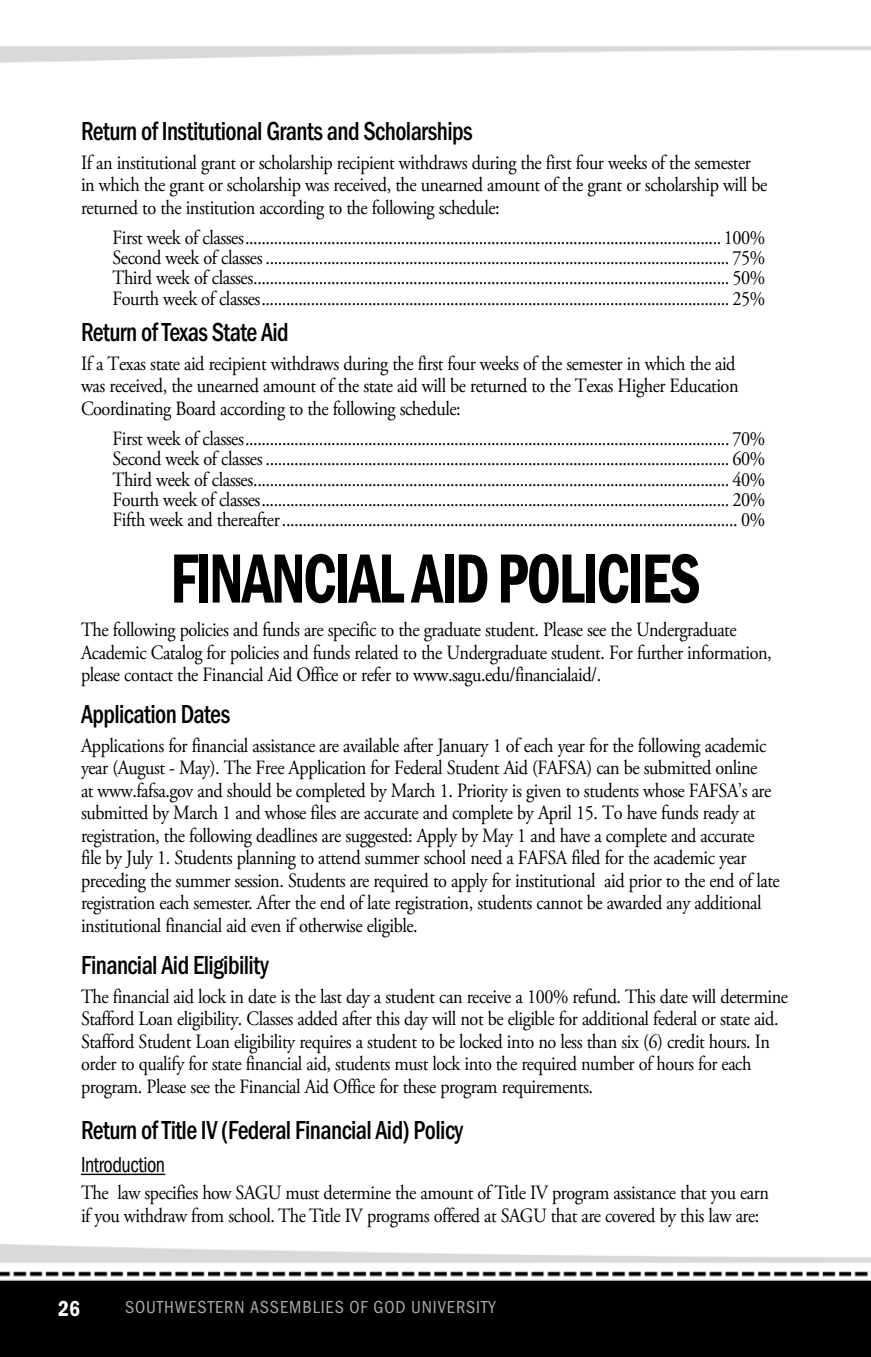
<style>
.page{position:relative;width:871px;height:1357px;background:#fff}
.page>*{position:absolute;margin:0;border:0;box-sizing:border-box;transform-origin:0 0}
.t1{font:72px "Franklin Gothic URW Con Dem";letter-spacing:-.04em;color:#000;scale:.85 1}
.t2{font:500 27px "Franklin Gothic URW Con";letter-spacing:-.025em;color:#000;scale:.9 1}
.t3{font:22.5px "Franklin Gothic URW Con Boo";letter-spacing:-.025em;color:#000;scale:.9 1}
.t4{font:22.5px "Franklin Gothic URW Con Dem";color:#fff;scale:.95 1}
.t5{font:20.25px/22.5px "Adobe Garamond Pro";letter-spacing:-.025em;color:#000;scale:.9 1}
.t6{font:18px "Franklin Gothic URW Con Boo";letter-spacing:.05em;color:#a7a9ac}
</style>
<div class="page">
<img style="left:0;top:46px;width:871px;height:1311px">
<hr style="left:81px;top:1173px;width:84px;height:2px;background:#000">
<h2 class="t2" style="left:81px;top:113px;width:437px">Return of Institutional Grants and Scholarships</h2>
<p class="t5" style="left:81px;top:152px;width:764px">If an institutional grant or scholarship recipient withdraws during the first four weeks of the semester in which the grant or scholarship was received, the unearned amount of the grant or scholarship will be returned to the institution according to the following schedule:</p>
<p class="t5" style="left:112px;top:228px;width:727px;line-height:20.2px;text-align:justify">First week of classes.................................................................................................................... 100% Second week of classes ................................................................................................................. 75% Third week of classes.................................................................................................................... 50% Fourth week of classes.................................................................................................................. 25%</p>
<h2 class="t2" style="left:81px;top:314px;width:232px">Return of Texas State Aid</h2>
<p class="t5" style="left:81px;top:353px;width:732px">If a Texas state aid recipient withdraws during the first four weeks of the semester in which the aid was received, the unearned amount of the state aid will be returned to the Texas Higher Education<br>Coordinating Board according to the following schedule:</p>
<p class="t5" style="left:112px;top:429px;width:727px;line-height:20.2px;text-align:justify">First week of classes...................................................................................................................... 70% Second week of classes ................................................................................................................. 60% Third week of classes.................................................................................................................... 40% Fourth week of classes.................................................................................................................. 20% Fifth week and thereafter............................................................................................................... 0%</p>
<h1 class="t1" style="left:170px;top:530px;width:625px">FINANCIAL AID POLICIES</h1>
<p class="t5" style="left:81px;top:619px;width:769px">The following policies and funds are specific to the graduate student. Please see the Undergraduate<br>Academic Catalog for policies and funds related to the Undergraduate student. For further information, please contact the Financial Aid Office or refer to www.sagu.edu/financialaid/.</p>
<h2 class="t2" style="left:81px;top:696px;width:167px">Application Dates</h2>
<p class="t5" style="left:81px;top:735px;width:778px">Applications for financial assistance are available after January 1 of each year for the following academic year (August - May). The Free Application for Federal Student Aid (FAFSA) can be submitted online<br>at www.fafsa.gov and should be completed by March 1. Priority is given to students whose FAFSA’s are submitted by March 1 and whose files are accurate and complete by April 15. To have funds ready at registration, the following deadlines are suggested: Apply by May 1 and have a complete and accurate file by July 1. Students planning to attend summer school need a FAFSA filed for the academic year preceding the summer session. Students are required to apply for institutional aid prior to the end of late registration each semester. After the end of late registration, students cannot be awarded any additional institutional financial aid even if otherwise eligible.</p>
<h2 class="t2" style="left:81px;top:947px;width:210px">Financial Aid Eligibility</h2>
<p class="t5" style="left:81px;top:985px;width:787px">The financial aid lock in date is the last day a student can receive a 100% refund. This date will determine Stafford Loan eligibility. Classes added after this day will not be eligible for additional federal or state aid.<br>Stafford Student Loan eligibility requires a student to be locked into no less than six (6) credit hours. In order to qualify for state financial aid, students must lock into the required number of hours for each program. Please see the Financial Aid Office for these program requirements.</p>
<h2 class="t2" style="left:81px;top:1112px;width:426px">Return of Title IV (Federal Financial Aid) Policy</h2>
<p class="t3" style="left:81px;top:1151px;width:95px">Introduction</p>
<p class="t5" style="left:81px;top:1182px;width:766px">The law specifies how SAGU must determine the amount of Title IV program assistance that you earn if you withdraw from school. The Title IV programs offered at SAGU that are covered by this law are:</p>
<p class="t4" style="left:58px;top:1293px;width:24px">26</p>
<p class="t6" style="left:125px;top:1296px;width:372px">SOUTHWESTERN ASSEMBLIES OF GOD UNIVERSITY</p>
</div>
